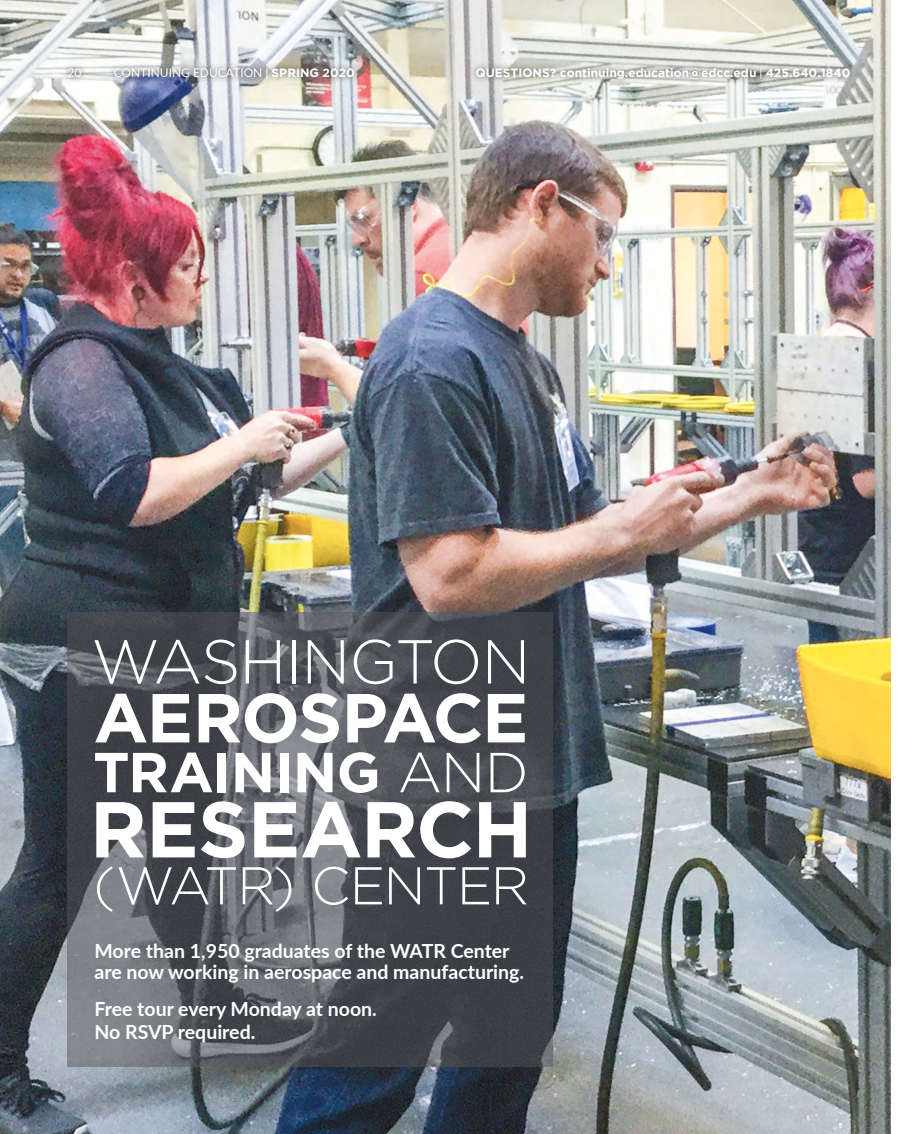
<style>
.page{position:relative;width:918px;height:1134px;background:#fff}
.page>*{position:absolute;margin:0;border:0;box-sizing:border-box;transform-origin:0 0}
.t1{font:700 19.5px/21px "Lato";color:#fff}
.t2{font:700 12px "Gotham";color:#fff}
.t3{font:12px "Lato";color:#fff}
.s1{font-family:"Gotham";font-weight:700}
.s2{font-family:"Lato";font-weight:400}
</style>
<div class="page">
<img style="left:0;top:0;width:891px;height:1134px">
<svg style="left:68px;top:612px;width:486px;height:454px;background:#52555b"></svg>
<svg style="left:94px;top:640px;width:142px;height:44px;background:#6e7075"></svg>
<svg style="left:246px;top:640px;width:34px;height:43px"></svg>
<hr style="left:292px;top:640px;width:4px;height:43px;background:#fff">
<svg style="left:308px;top:640px;width:36px;height:43px"></svg>
<svg style="left:354px;top:639px;width:124px;height:45px;background:#6b6e73"></svg>
<svg style="left:488px;top:640px;width:36px;height:43px"></svg>
<svg style="left:95px;top:694px;width:52px;height:48px"></svg>
<svg style="left:153px;top:694px;width:36px;height:48px"></svg>
<svg style="left:199px;top:693px;width:140px;height:50px"></svg>
<svg style="left:347px;top:693px;width:134px;height:50px"></svg>
<svg style="left:488px;top:694px;width:37px;height:48px"></svg>
<svg style="left:95px;top:753px;width:117px;height:39px"></svg>
<div style="left:218px;top:753px;width:8px;height:39px;background:#fff"></div>
<svg style="left:235px;top:753px;width:35px;height:39px"></svg>
<div style="left:280px;top:753px;width:8px;height:39px;background:#fff"></div>
<svg style="left:298px;top:753px;width:35px;height:39px"></svg>
<svg style="left:340px;top:752px;width:37px;height:41px"></svg>
<svg style="left:400px;top:753px;width:40px;height:39px;background:#6f7277"></svg>
<svg style="left:447px;top:753px;width:32px;height:39px"></svg>
<svg style="left:491px;top:753px;width:34px;height:39px"></svg>
<svg style="left:96px;top:802px;width:48px;height:55px"></svg>
<svg style="left:153px;top:802px;width:42px;height:55px"></svg>
<svg style="left:201px;top:801px;width:44px;height:57px"></svg>
<svg style="left:254px;top:802px;width:42px;height:55px"></svg>
<svg style="left:302px;top:802px;width:59px;height:55px"></svg>
<svg style="left:368px;top:801px;width:103px;height:57px"></svg>
<svg style="left:479px;top:802px;width:47px;height:55px"></svg>
<svg style="left:97px;top:866px;width:16px;height:46px"></svg>
<svg style="left:119px;top:867px;width:117px;height:38px;background:#74767b"></svg>
<svg style="left:243px;top:866px;width:48px;height:46px;background:#86888d"></svg>
<svg style="left:315px;top:867px;width:33px;height:38px"></svg>
<svg style="left:355px;top:867px;width:27px;height:37px"></svg>
<svg style="left:389px;top:867px;width:31px;height:37px"></svg>
<svg style="left:427px;top:867px;width:29px;height:37px"></svg>
<svg style="left:462px;top:867px;width:27px;height:37px"></svg>
<svg style="left:496px;top:867px;width:31px;height:37px"></svg>
<div style="left:469px;top:62px;width:388px;height:24px;background:#1c1b1a;opacity:.5"></div>
<div style="left:107px;top:62px;width:254px;height:24px;background:#1c1b1a;opacity:.5"></div>
<div style="left:62px;top:62px;width:26px;height:22px;background:#1c1b1a;opacity:.5"></div>
<p class="t3" style="left:68px;top:64px;width:15px">20</p>
<p class="t3" style="left:114px;top:64px;width:243px">CONTINUING EDUCATION | <span class="s1">SPRING 2020</span></p>
<p class="t2" style="left:476px;top:66px;width:376px">QUESTIONS? continuing.education@edcc.edu <span class="s2">|</span> 425.640.1840</p>
<p class="t1" style="left:94px;top:939px;width:431px">More than 1,950 graduates of the WATR Center are now working in aerospace and manufacturing.</p>
<p class="t1" style="left:94px;top:996px;width:284px;line-height:23.7px">Free tour every Monday at noon.<br>No RSVP required.</p>
</div>
